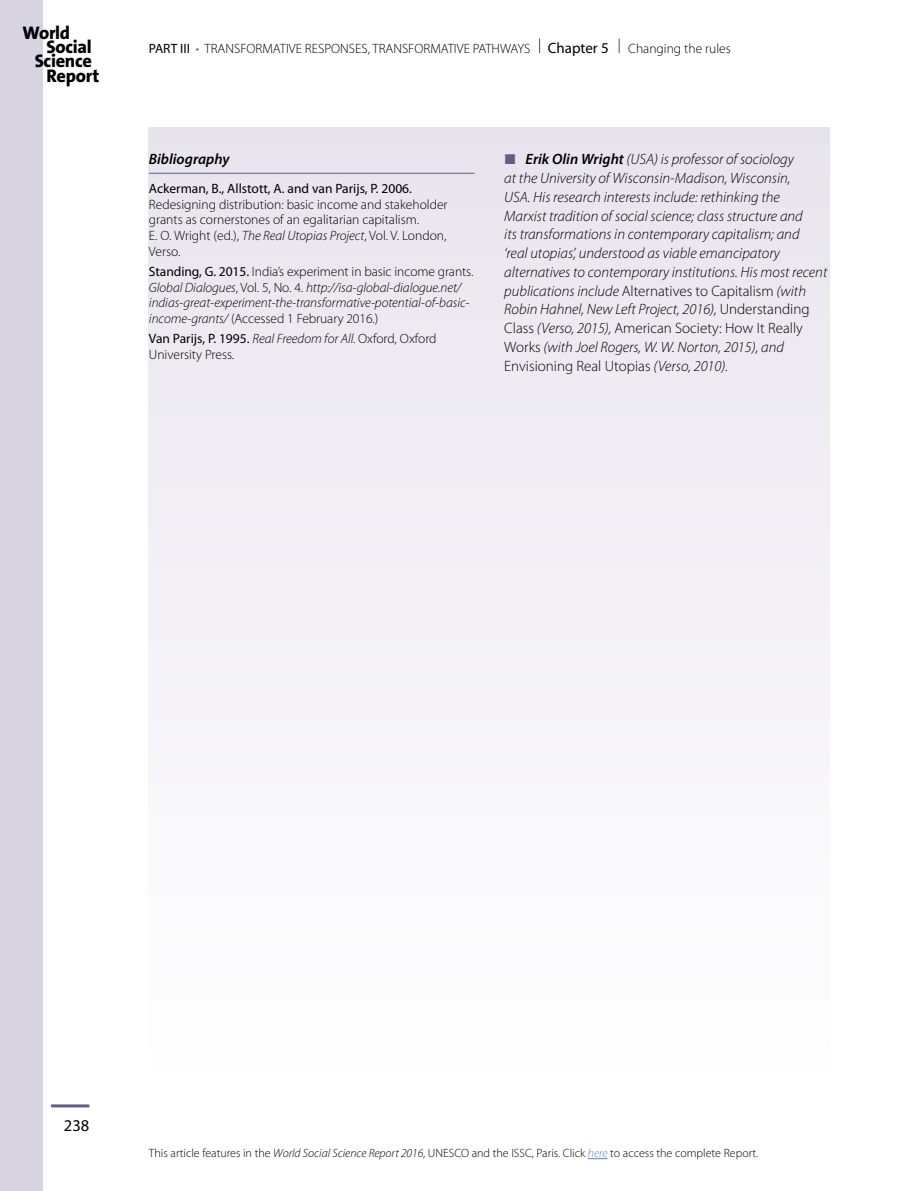
<style>
.page{position:relative;width:915px;height:1191px;background:#fff}
.page>*{position:absolute;margin:0;border:0;box-sizing:border-box;transform-origin:0 0}
.t1{font:800 18.3px "The Sans B8";letter-spacing:-.015em;color:#000}
.t2{font:16.5px "Myriad Pro";color:#000}
.t3{font:italic 300 15px/18.8px "Myriad Pro";color:#000}
.Biblio_titre{font:italic 600 15px "Myriad Pro";color:#000}
.Biblio_texte{font:300 13.5px/15.8px "Myriad Pro";color:#000}
.Biblio_texte-2{font:italic 300 13.5px/15.8px "Myriad Pro";letter-spacing:-.005em;color:#000}
.t4{font:300 12px "Myriad Pro";color:#000}
.s1{font-weight:400}
.s2{color:#695989}
.s3{font-weight:400;font-size:15px}
.s4{font-style:italic}
.s5{font-weight:400;font-style:normal}
.s6{font-style:normal}
.s7{font-weight:600}
.s8{font-style:italic;color:#4f88c3}
</style>
<div class="page">
<svg style="left:539px;top:39px;width:1px;height:14px"></svg>
<svg style="left:618px;top:39px;width:1px;height:14px"></svg>
<hr style="left:51px;top:1104px;width:38px;height:3px;background:#695989">
<div style="left:0;top:0;width:43px;height:1191px;background:#d8d3e1"></div>
<div style="left:149px;top:128px;width:680px;height:978px;background:linear-gradient(to right,#f4f2f7,#f4f2f7)"></div>
<hr style="left:149px;top:173px;width:325px;height:1px;background:#695989">
<svg style="left:587px;top:1158px;width:20px;height:1px"></svg>
<svg style="left:505px;top:154px;width:10px;height:10px"></svg>
<p class="t1" style="left:23px;top:23px;width:49px">World</p>
<p class="t1" style="left:47px;top:37px;width:47px">Social</p>
<p class="t1" style="left:35px;top:51px;width:59px">Science</p>
<p class="t1" style="left:47px;top:66px;width:54px">Report</p>
<p class="Biblio_texte" style="left:149px;top:41px;width:583px"><span class="s1">PART III</span> <span class="s2">•</span> TRANSFORMATIVE RESPONSES, TRANSFORMATIVE PATHWAYS <span class="s3">Chapter 5</span> Changing the rules</p>
<p class="Biblio_titre" style="left:149px;top:151px;width:82px">Bibliography</p>
<p class="Biblio_texte" style="left:149px;top:180px;width:300px"><span class="s1">Ackerman, B., Allstott, A. and van Parijs, P. 2006.<br></span>Redesigning distribution: basic income and stakeholder grants as cornerstones of an egalitarian capitalism.<br>E. O. Wright (ed.), <span class="s4">The Real Utopias Project</span>, Vol. V. London, Verso.</p>
<p class="Biblio_texte-2" style="left:149px;top:264px;width:326px"><span class="s5">Standing, G. 2015.</span> <span class="s6">India’s experiment in basic income grants.<br></span>Global Dialogues<span class="s6">, Vol. 5, No. 4.</span> http://isa-global-dialogue.net/ indias-great-experiment-the-transformative-potential-of-basic&shy;income-grants/ <span class="s6">(Accessed 1 February 2016.)</span></p>
<p class="Biblio_texte" style="left:149px;top:331px;width:289px"><span class="s1">Van Parijs, P. 1995.</span> <span class="s4">Real Freedom for All.</span> Oxford, Oxford<br>University Press.</p>
<p class="t3" style="left:504px;top:150px;width:324px;text-indent:21px"><span class="s7">Erik Olin Wright</span> (USA) is professor of sociology<br>at the University of Wisconsin-Madison, Wisconsin,<br>USA. His research interests include: rethinking the<br>Marxist tradition of social science; class structure and<br>its transformations in contemporary capitalism; and<br>‘real utopias’, understood as viable emancipatory alternatives to contemporary institutions. His most recent publications include <span class="s6">Alternatives to Capitalism</span> (with Robin Hahnel, New Left Project, 2016), <span class="s6">Understanding Class</span> (Verso, 2015), <span class="s6">American Society: How It Really Works</span> (with Joel Rogers, W. W. Norton, 2015), and <span class="s6">Envisioning Real Utopias</span> (Verso, 2010).</p>
<p class="t2" style="left:64px;top:1116px;width:27px">238</p>
<p class="t4" style="left:149px;top:1146px;width:610px">This article features in the <span class="s4">World Social Science Report 2016</span>, UNESCO and the ISSC, Paris. Click <span class="s8">here</span> to access the complete Report.</p>
</div>
